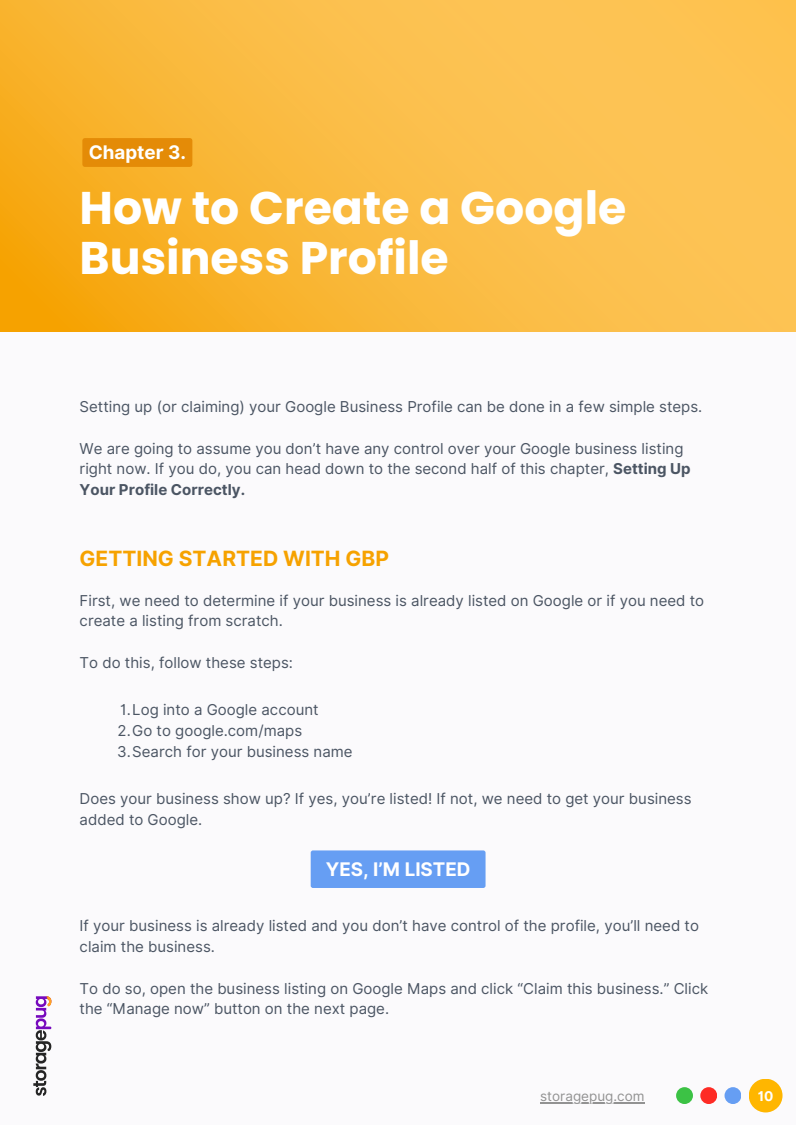
<style>
.page{position:relative;width:796px;height:1125px;background:#fff}
.page>*{position:absolute;margin:0;border:0;box-sizing:border-box;transform-origin:0 0}
.t1{font:700 45.75px/50.1px "Poppins";color:#fff}
.t2{font:700 21px "Inter";color:#f6a200}
.t3{font:700 18.75px "Inter";color:#fff}
.t4{font:15px/20.9px "Inter";color:#4b5563}
.t5{font:13.5px "Inter";color:#929292}
.t6{font:700 13.5px "Inter";color:#fff}
.s1{font-weight:700}
</style>
<div class="page">
<div style="left:0;top:0;width:795px;height:1125px;background:#fbfafc"></div>
<div style="left:310px;top:850px;width:175px;height:38px;background:#669ef3;border-radius:2px"></div>
<svg style="left:0;top:0;width:795px;height:331px;background:#faba40"></svg>
<div style="left:82px;top:138px;width:110px;height:29px;background:#e48b07"></div>
<div style="left:748px;top:1079px;width:34px;height:33px;background:#ffb600;border-radius:50%"></div>
<div style="left:724px;top:1087px;width:17px;height:17px;background:#669ef3;border-radius:50%"></div>
<div style="left:700px;top:1087px;width:17px;height:17px;background:#fe2b25;border-radius:50%"></div>
<div style="left:676px;top:1087px;width:16px;height:17px;background:#3cc245;border-radius:50%"></div>
<svg style="left:33px;top:996px;width:18px;height:100px"></svg>
<hr style="left:540px;top:1102px;width:104px;height:1px;background:#929292">
<p class="t3" style="left:89px;top:141px;width:99px">Chapter 3.</p>
<p class="t1" style="left:80px;top:183px;width:548px">How to Create a Google<br>Business Profile</p>
<p class="t4" style="left:80px;top:396px;width:624px">Setting up (or claiming) your Google Business Profile can be done in a few simple steps.</p>
<p class="t4" style="left:80px;top:438px;width:612px">We are going to assume you don’t have any control over your Google business listing right now. If you do, you can head down to the second half of this chapter, <span class="s1">Setting Up<br>Your Profile Correctly.</span></p>
<p class="t2" style="left:80px;top:546px;width:311px">GETTING STARTED WITH GBP</p>
<p class="t4" style="left:80px;top:590px;width:626px">First, we need to determine if your business is already listed on Google or if you need to create a listing from scratch.</p>
<p class="t4" style="left:80px;top:652px;width:215px">To do this, follow these steps:</p>
<p class="t4" style="left:120px;top:699px;width:200px">1.Log into a Google account</p>
<p class="t4" style="left:118px;top:720px;width:186px">2.Go to google.com/maps</p>
<p class="t4" style="left:117px;top:741px;width:237px">3.Search for your business name</p>
<p class="t4" style="left:80px;top:788px;width:613px">Does your business show up? If yes, you’re listed! If not, we need to get your business added to Google.</p>
<p class="t3" style="left:326px;top:858px;width:146px">YES, I’M LISTED</p>
<p class="t4" style="left:80px;top:915px;width:620px">If your business is already listed and you don’t have control of the profile, you’ll need to claim the business.</p>
<p class="t4" style="left:80px;top:978px;width:630px">To do so, open the business listing on Google Maps and click “Claim this business.” Click the “Manage now” button on the next page.</p>
<p class="t5" style="left:540px;top:1088px;width:106px">storagepug.com</p>
<p class="t6" style="left:757px;top:1088px;width:17px">10</p>
</div>
